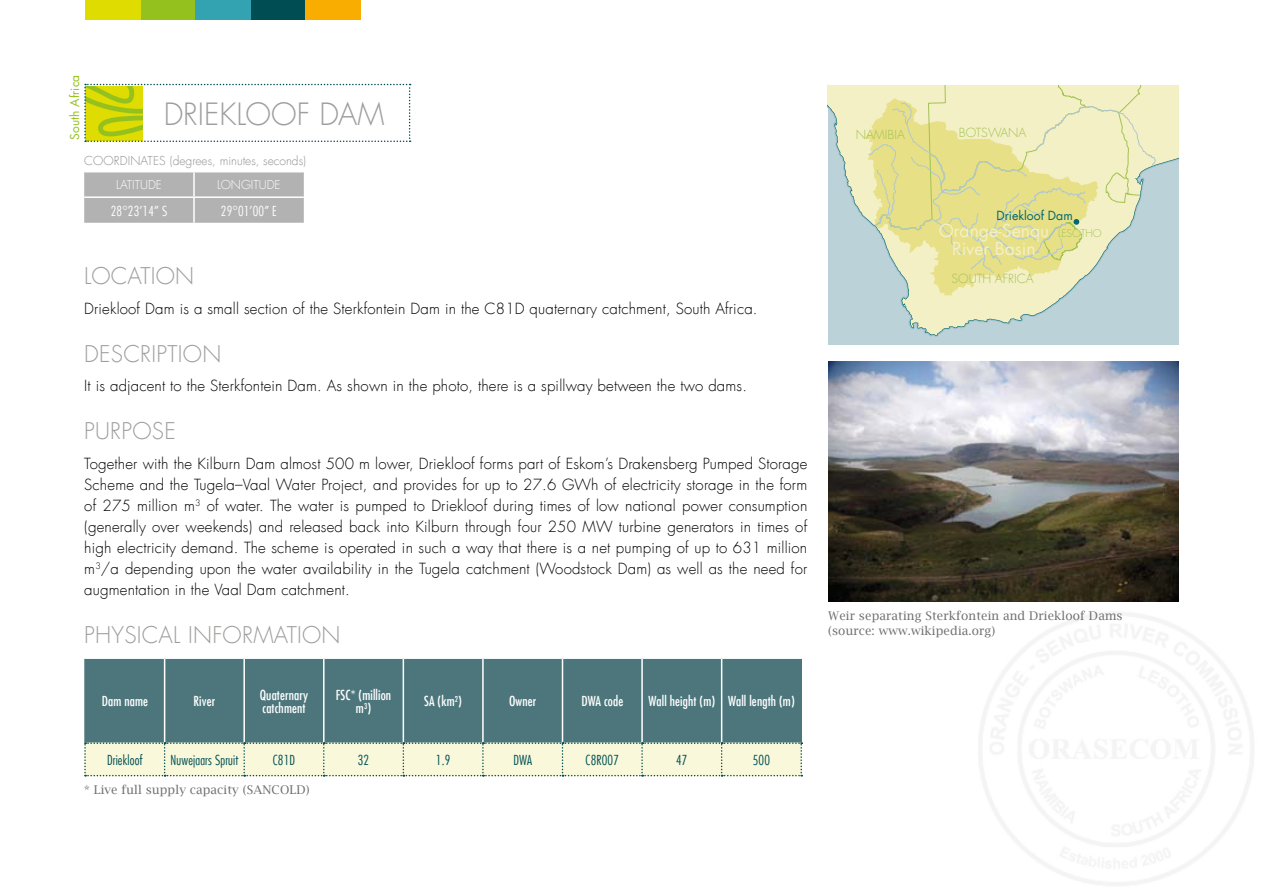
<style>
.page{position:relative;width:1263px;height:893px;background:#fff}
.page>*{position:absolute;margin:0;border:0;box-sizing:border-box;transform-origin:0 0}
.t1{font:300 30px "Futura Com";color:#9d9d9c}
.t2{font:300 22.5px "Futura Com";letter-spacing:.01em;color:#9d9d9c}
.t3{font:17.55px/17.5px "Futura Com";color:#f4f0c6;text-align:center}
.t4{font:300 15px/21px "Futura Com";letter-spacing:.01em;color:#000;text-align:justify}
.t5{font:500 condensed 13.5px/13.5px "Futura Com";letter-spacing:.01em;color:#fff}
.t6{font:300 condensed 13.5px "Futura Com";letter-spacing:.01em;color:#004e54}
.t7{font:300 condensed 13.5px "Futura Com";letter-spacing:.01em;color:#fff}
.t8{font:300 12.3px "Futura Com";color:#a2c251}
.t9{font:12.3px "Futura Com";color:#006870}
.t10{font:12px/15px "Lucida Bright";letter-spacing:.01em;color:#706f6f}
.t11{font:300 12px "Futura Com";color:#929292}
.t12{font:300 12px "Futura Com";color:#fff}
.t13{font:12px "Futura Com";letter-spacing:.01em;color:#95c11f}
.t14{font:300 10.35px "Futura Com";color:#a2c251}
</style>
<div class="page">
<div style="left:250px;top:0;width:55px;height:20px;background:#004e54"></div>
<div style="left:140px;top:0;width:55px;height:20px;background:#95c11f"></div>
<div style="left:85px;top:0;width:55px;height:20px;background:#dedc00"></div>
<div style="left:305px;top:0;width:55px;height:20px;background:#f8ad00"></div>
<div style="left:195px;top:0;width:55px;height:20px;background:#34a3b1"></div>
<div style="left:84px;top:172px;width:220px;height:51px;background:#b3b2b2"></div>
<hr style="left:84px;top:196px;width:110px;height:2px;background:#fff">
<hr style="left:194px;top:196px;width:110px;height:2px;background:#fff">
<hr style="left:193px;top:198px;width:2px;height:25px;background:#fff">
<hr style="left:193px;top:172px;width:2px;height:24px;background:#fff">
<div style="left:86px;top:659px;width:714px;height:83px;background:#4c767c"></div>
<hr style="left:164px;top:659px;width:1px;height:83px;background:#fff">
<hr style="left:243px;top:659px;width:2px;height:83px;background:#fff">
<hr style="left:323px;top:659px;width:1px;height:83px;background:#fff">
<hr style="left:403px;top:659px;width:1px;height:83px;background:#fff">
<hr style="left:482px;top:659px;width:2px;height:83px;background:#fff">
<hr style="left:562px;top:659px;width:1px;height:83px;background:#fff">
<hr style="left:641px;top:659px;width:2px;height:83px;background:#fff">
<hr style="left:721px;top:659px;width:1px;height:83px;background:#fff">
<svg style="left:84px;top:742px;width:718px;height:34px;background:#edf0d4"></svg>
<hr style="left:84px;top:659px;width:2px;height:83px;background:#4c767c">
<hr style="left:800px;top:659px;width:2px;height:83px;background:#4c767c">
<img style="left:828px;top:361px;width:351px;height:241px">
<svg style="left:84px;top:84px;width:327px;height:58px"></svg>
<svg style="left:828px;top:85px;width:351px;height:250px;background:#cadad1"></svg>
<svg style="left:865px;top:98px;width:233px;height:198px;background:#e0e4c1"></svg>
<svg style="left:868px;top:85px;width:287px;height:188px;background:#e6e4ab"></svg>
<p class="t13" style="left:67px;top:140px;width:67px;rotate:-90deg">South Africa</p>
<h1 class="t1" style="left:164px;top:95px;width:222px">Driekloof Dam</h1>
<p class="t11" style="left:84px;top:153px;width:223px">Coordinates (degrees, minutes, seconds)</p>
<p class="t12" style="left:116px;top:177px;width:11px">LATITU</p>
<p class="t12" style="left:148px;top:177px;width:14px">DE</p>
<p class="t12" style="left:217px;top:177px;width:13px">LONGITU</p>
<p class="t12" style="left:267px;top:177px;width:14px">DE</p>
<p class="t7" style="left:111px;top:202px;width:58px">28°23’14” S</p>
<p class="t7" style="left:221px;top:202px;width:57px">29°01’00” E</p>
<h2 class="t2" style="left:84px;top:261px;width:111px">Location</h2>
<p class="t4" style="left:84px;top:298px;width:675px">Driekloof Dam is a small section of the Sterkfontein Dam in the C81D quaternary catchment, South Africa.</p>
<h2 class="t2" style="left:84px;top:339px;width:139px">Description</h2>
<p class="t4" style="left:84px;top:375px;width:664px">It is adjacent to the Sterkfontein Dam. As shown in the photo, there is a spillway between the two dams.</p>
<h2 class="t2" style="left:84px;top:416px;width:93px">Purpose</h2>
<p class="t4" style="left:84px;top:453px;width:725px">Together with the Kilburn Dam almost 500 m lower, Driekloof forms part of Eskom’s Drakensberg Pumped Storage Scheme and the Tugela–Vaal Water Project, and provides for up to 27.6 GWh of electricity storage in the form of 275 million m<sup>3</sup> of water. The water is pumped to Driekloof during times of low national power consumption (generally over weekends) and released back into Kilburn through four 250 MW turbine generators in times of high electricity demand. The scheme is operated in such a way that there is a net pumping of up to 631 million m<sup>3</sup>/a depending upon the water availability in the Tugela catchment (Woodstock Dam) as well as the need for augmentation in the Vaal Dam catchment.</p>
<h2 class="t2" style="left:84px;top:620px;width:258px">Physical information</h2>
<p class="t5" style="left:102px;top:694px;width:48px">Dam name</p>
<p class="t5" style="left:193px;top:694px;width:23px">River</p>
<p class="t5" style="left:260px;top:687px;width:50px">Quaternary catchment</p>
<p class="t5" style="left:336px;top:687px;width:57px;text-align:center">FSC* (million m<sup>3</sup>)</p>
<p class="t5" style="left:424px;top:694px;width:39px">SA (km<sup>2</sup>)</p>
<p class="t5" style="left:509px;top:694px;width:29px">Owner</p>
<p class="t5" style="left:581px;top:694px;width:43px">DWA code</p>
<p class="t5" style="left:649px;top:694px;width:148px">Wall height (m) Wall length (m)</p>
<p class="t6" style="left:107px;top:751px;width:37px">Driekloof</p>
<p class="t6" style="left:171px;top:751px;width:69px">Nuwejaars Spruit</p>
<p class="t6" style="left:273px;top:751px;width:24px">C81D</p>
<p class="t6" style="left:358px;top:751px;width:13px">32</p>
<p class="t6" style="left:436px;top:751px;width:16px">1.9</p>
<p class="t6" style="left:513px;top:751px;width:20px">DWA</p>
<p class="t6" style="left:586px;top:751px;width:35px">C8R007</p>
<p class="t6" style="left:676px;top:751px;width:13px">47</p>
<p class="t6" style="left:753px;top:751px;width:19px">500</p>
<p class="t10" style="left:84px;top:782px;width:227px">* Live full supply capacity (SANCOLD)</p>
<p class="t8" style="left:856px;top:127px;width:51px">NAMIBIA</p>
<p class="t8" style="left:959px;top:125px;width:69px">BOTSWANA</p>
<p class="t9" style="left:996px;top:207px;width:78px">Driekloof Dam</p>
<p class="t3" style="left:939px;top:222px;width:112px">Orange-Senqu<br>River Basin</p>
<p class="t8" style="left:951px;top:270px;width:84px">SOUTH AFRICA</p>
<p class="t14" style="left:1058px;top:226px;width:45px">LESOTHO</p>
<p class="t10" style="left:828px;top:608px;width:296px">Weir separating Sterkfontein and Driekloof Dams (source: www.wikipedia.org)</p>
</div>
